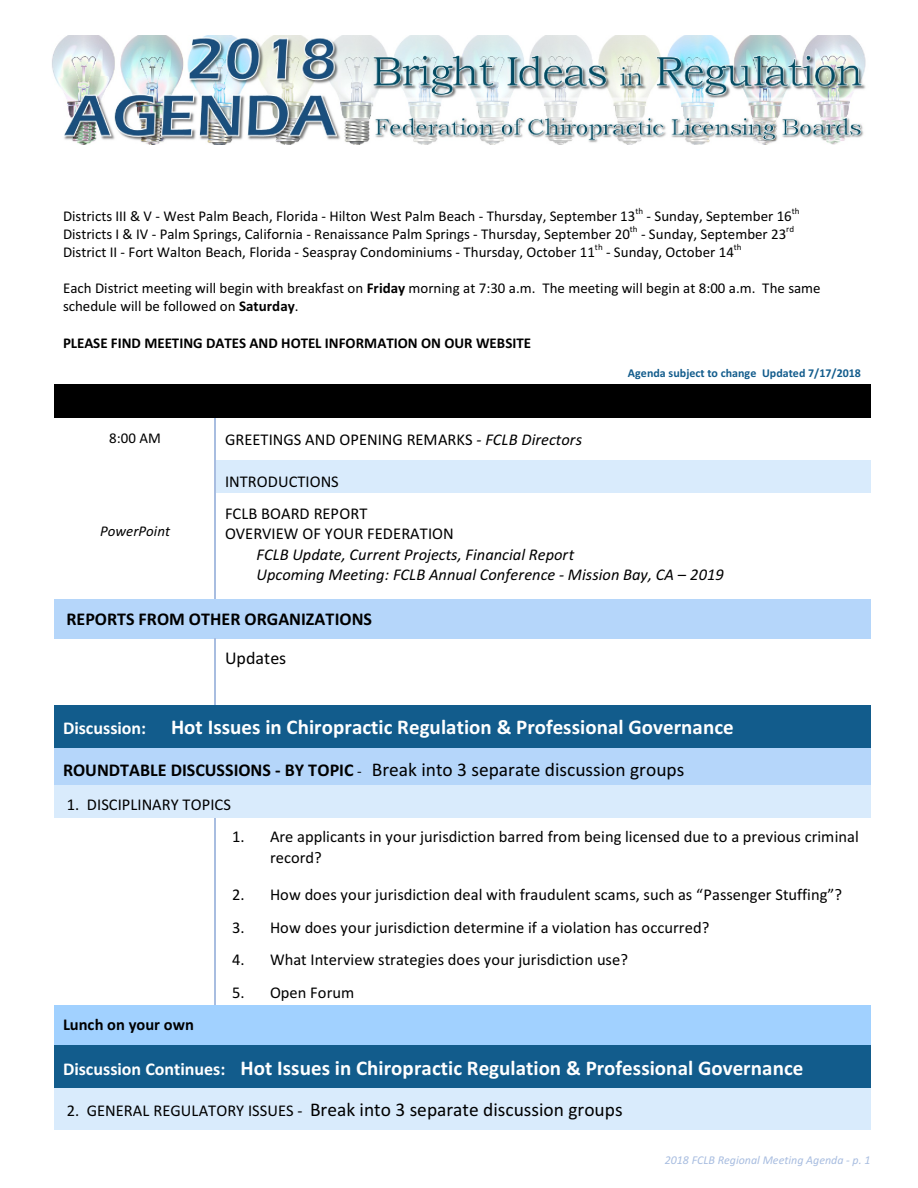
<style>
.page{position:relative;width:918px;height:1188px;background:#fff}
.page>*{position:absolute;margin:0;border:0;box-sizing:border-box;transform-origin:0 0}
.t1{font:700 21px "Calibri";color:#fff}
.t2{font:19.5px "Calibri";color:#000}
.t3{font:700 18px "Calibri";color:#000}
.t4{font:18px "Calibri";color:#000}
.t5{font:16.5px/20.4px "Calibri";color:#000}
.t6{font:italic 16.5px/20.4px "Calibri";color:#000}
.t7{font:700 16.5px "Calibri";color:#000}
.t8{font:15px/18.1px "Calibri";color:#000}
.t9{font:700 15px "Calibri";color:#000}
.t10{font:italic 15px "Calibri";color:#000}
.t11{font:700 12px "Calibri";color:#125c8c}
.t12{font:italic 12px "Calibri";color:#a8bde0}
.s1{font-weight:700}
.s2{font-style:italic}
.s3{font-size:18px}
.s4{font-weight:700;font-size:18px}
.s5{font-size:15px}
.s6{font-size:16.5px}
</style>
<div class="page">
<div style="left:54px;top:384px;width:816px;height:34px;background:#000"></div>
<hr style="left:215px;top:418px;width:1px;height:42px;background:#a8bde0">
<hr style="left:215px;top:460px;width:1px;height:32px;background:#a8bde0">
<div style="left:216px;top:460px;width:654px;height:32px;background:#d9ebfc"></div>
<hr style="left:215px;top:493px;width:1px;height:106px;background:#a8bde0">
<div style="left:54px;top:599px;width:162px;height:39px;background:#b5d6fa"></div>
<div style="left:216px;top:599px;width:654px;height:39px;background:#b5d6fa"></div>
<hr style="left:215px;top:638px;width:1px;height:67px;background:#a8bde0">
<div style="left:54px;top:705px;width:162px;height:43px;background:#125c8c"></div>
<div style="left:216px;top:705px;width:654px;height:43px;background:#125c8c"></div>
<div style="left:54px;top:748px;width:816px;height:37px;background:#b5d6fa"></div>
<div style="left:54px;top:786px;width:816px;height:32px;background:#d9ebfc"></div>
<hr style="left:215px;top:818px;width:1px;height:58px;background:#a8bde0">
<hr style="left:215px;top:876px;width:1px;height:32px;background:#a8bde0">
<hr style="left:215px;top:908px;width:1px;height:33px;background:#a8bde0">
<hr style="left:215px;top:941px;width:1px;height:32px;background:#a8bde0">
<hr style="left:215px;top:973px;width:1px;height:32px;background:#a8bde0">
<div style="left:54px;top:1005px;width:162px;height:40px;background:#a1d1ff"></div>
<div style="left:216px;top:1005px;width:654px;height:40px;background:#a1d1ff"></div>
<div style="left:54px;top:1046px;width:816px;height:43px;background:#125c8c"></div>
<div style="left:54px;top:1089px;width:816px;height:41px;background:#d9ebfc"></div>
<img style="left:52px;top:35px;width:814px;height:109px">
<p class="t8" style="left:63px;top:208px;width:738px">Districts III &amp; V - West Palm Beach, Florida - Hilton West Palm Beach - Thursday, September 13<sup>th</sup> - Sunday, September 16<sup>th<br></sup>Districts I &amp; IV - Palm Springs, California - Renaissance Palm Springs - Thursday, September 20<sup>th</sup> - Sunday, September 23<sup>rd<br></sup>District II - Fort Walton Beach, Florida - Seaspray Condominiums - Thursday, October 11<sup>th</sup> - Sunday, October 14<sup>th</sup></p>
<p class="t8" style="left:63px;top:280px;width:759px">Each District meeting will begin with breakfast on <span class="s1">Friday</span> morning at 7:30 a.m. The meeting will begin at 8:00 a.m. The same schedule will be followed on <span class="s1">Saturday</span>.</p>
<p class="t9" style="left:63px;top:337px;width:470px">PLEASE FIND MEETING DATES AND HOTEL INFORMATION ON OUR WEBSITE</p>
<p class="t11" style="left:628px;top:368px;width:235px">Agenda subject to change Updated 7/17/2018</p>
<p class="t8" style="left:109px;top:430px;width:53px">8:00 AM</p>
<p class="t5" style="left:225px;top:430px;width:359px">GREETINGS AND OPENING REMARKS <span class="s2">- FCLB Directors</span></p>
<p class="t5" style="left:225px;top:472px;width:115px">INTRODUCTIONS</p>
<p class="t10" style="left:100px;top:524px;width:71px">PowerPoint</p>
<p class="t5" style="left:225px;top:505px;width:230px">FCLB BOARD REPORT<br>OVERVIEW OF YOUR FEDERATION</p>
<p class="t6" style="left:256px;top:545px;width:469px">FCLB Update, Current Projects, Financial Report<br>Upcoming Meeting: FCLB Annual Conference - Mission Bay, CA – 2019</p>
<p class="t3" style="left:66px;top:611px;width:307px">REPORTS FROM OTHER ORGANIZATIONS</p>
<p class="t4" style="left:225px;top:651px;width:63px">Updates</p>
<h1 class="t1" style="left:63px;top:718px;width:672px"><span class="s3">Discussion:</span> Hot Issues in Chiropractic Regulation &amp; Professional Governance</h1>
<h2 class="t2" style="left:63px;top:761px;width:623px"><span class="s4">ROUNDTABLE DISCUSSIONS - BY TOPIC</span> <span class="s5">-</span> Break into 3 separate discussion groups</h2>
<p class="t5" style="left:67px;top:796px;width:166px">1. DISCIPLINARY TOPICS</p>
<p class="t5" style="left:270px;top:828px;width:590px;text-indent:-38px">1. Are applicants in your jurisdiction barred from being licensed due to a previous criminal record?</p>
<p class="t5" style="left:232px;top:886px;width:612px">2. How does your jurisdiction deal with fraudulent scams, such as “Passenger Stuffing”?</p>
<p class="t5" style="left:232px;top:918px;width:479px">3. How does your jurisdiction determine if a violation has occurred?</p>
<p class="t5" style="left:232px;top:951px;width:398px">4. What Interview strategies does your jurisdiction use?</p>
<p class="t5" style="left:232px;top:983px;width:124px">5. Open Forum</p>
<p class="t7" style="left:63px;top:1018px;width:133px">Lunch on your own</p>
<h1 class="t1" style="left:63px;top:1059px;width:742px"><span class="s3">Discussion Continues:</span> Hot Issues in Chiropractic Regulation &amp; Professional Governance</h1>
<h2 class="t2" style="left:67px;top:1102px;width:557px"><span class="s6">2. GENERAL REGULATORY ISSUES -</span> Break into 3 separate discussion groups</h2>
<p class="t12" style="left:665px;top:1155px;width:207px">2018 FCLB Regional Meeting Agenda - p. 1</p>
</div>
